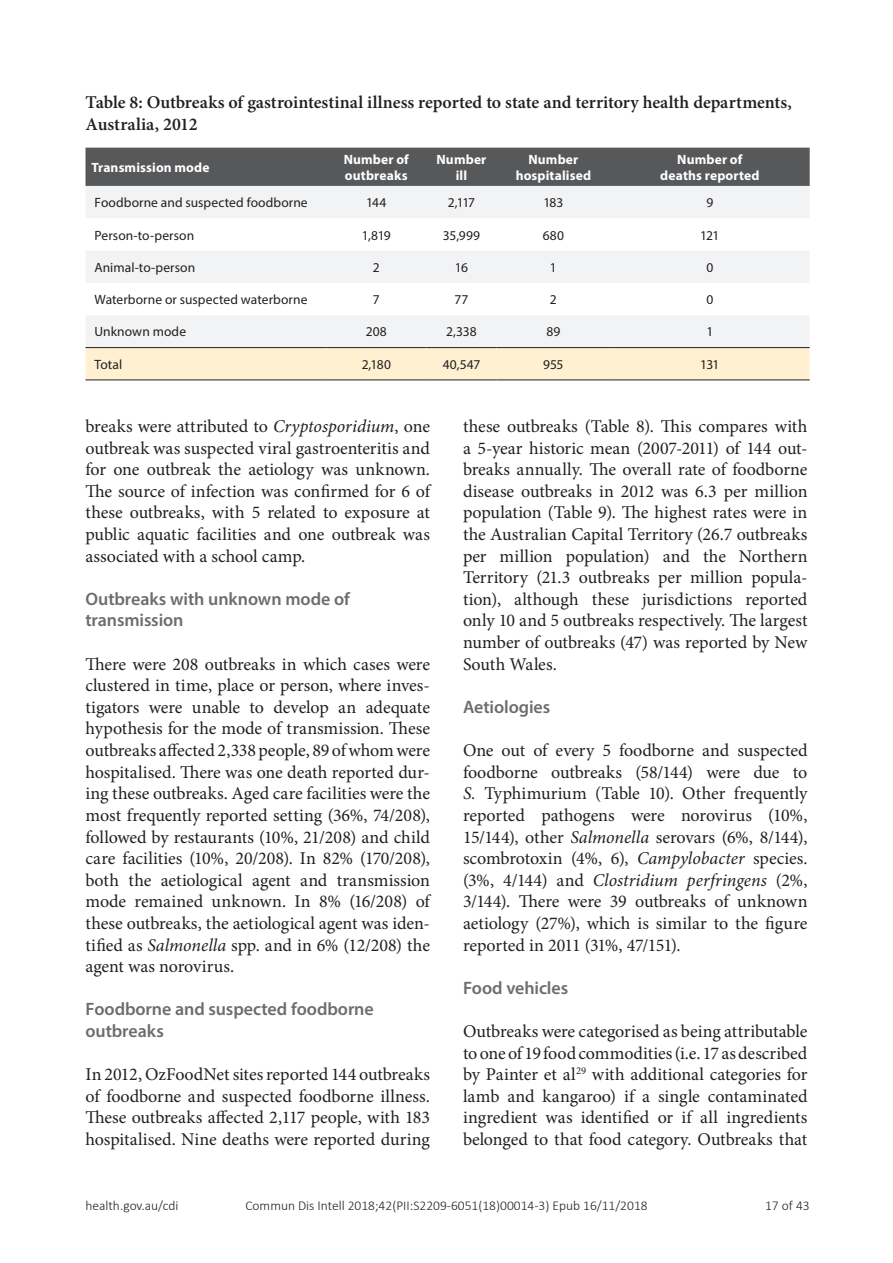
<style>
.page{position:relative;width:893px;height:1263px;background:#fff}
.page>*{position:absolute;margin:0;border:0;box-sizing:border-box;transform-origin:0 0}
.t1{font:18px/21.6px "Minion Pro";color:#231f20;text-align:justify}
.Figure_table_Title{font:600 18px/21.6px "Minion Pro";letter-spacing:-.005em;color:#231f20}
.t2{font:600 18px/21.6px "Myriad Pro";letter-spacing:-.005em;color:#6c6d70}
.Table_text{font:13.5px "Myriad Pro";letter-spacing:.005em;color:#231f20}
.t3{font:300 13.5px "Calibri";color:#231f20}
.Table_H1{font:700 13.5px/16.2px "Myriad Pro";letter-spacing:.01em;color:#fff;text-align:center}
.s1{font-style:italic}
</style>
<div class="page">
<div style="left:86px;top:148px;width:724px;height:38px;background:#57585a"></div>
<svg style="left:86px;top:186px;width:723px;height:161px;fill:#f2f3f4"></svg>
<div style="left:86px;top:348px;width:724px;height:32px;background:#fef0d0"></div>
<hr style="left:86px;top:347px;width:240px;height:1px;background:#231f20">
<hr style="left:326px;top:347px;width:100px;height:1px;background:#231f20">
<hr style="left:426px;top:347px;width:71px;height:1px;background:#231f20">
<hr style="left:497px;top:347px;width:113px;height:1px;background:#231f20">
<hr style="left:610px;top:347px;width:200px;height:1px;background:#231f20">
<hr style="left:86px;top:380px;width:240px;height:1px;background:#231f20">
<hr style="left:326px;top:380px;width:100px;height:1px;background:#231f20">
<hr style="left:426px;top:380px;width:71px;height:1px;background:#231f20">
<hr style="left:497px;top:380px;width:113px;height:1px;background:#231f20">
<hr style="left:610px;top:380px;width:200px;height:1px;background:#231f20">
<p class="Figure_table_Title" style="left:86px;top:91px;width:708px">Table 8: Outbreaks of gastrointestinal illness reported to state and territory health departments,<br>Australia, 2012</p>
<p class="Table_H1" style="left:92px;top:159px;width:120px">Transmission mode</p>
<p class="Table_H1" style="left:344px;top:151px;width:67px">Number of</p>
<p class="Table_H1" style="left:345px;top:167px;width:64px">outbreaks</p>
<p class="Table_H1" style="left:677px;top:151px;width:67px">Number of</p>
<p class="Table_H1" style="left:660px;top:167px;width:101px">deaths reported</p>
<p class="Table_H1" style="left:436px;top:151px;width:51px">Number ill</p>
<p class="Table_H1" style="left:528px;top:151px;width:51px">Number</p>
<p class="Table_H1" style="left:516px;top:167px;width:77px">hospitalised</p>
<p class="Table_text" style="left:94px;top:194px;width:215px">Foodborne and suspected foodborne</p>
<p class="Table_text" style="left:366px;top:194px;width:22px">144</p>
<p class="Table_text" style="left:448px;top:194px;width:29px">2,117</p>
<p class="Table_text" style="left:543px;top:194px;width:22px">183</p>
<p class="Table_text" style="left:706px;top:194px;width:8px">9</p>
<p class="Table_text" style="left:95px;top:227px;width:101px">Person-to-person</p>
<p class="Table_text" style="left:362px;top:227px;width:30px">1,819</p>
<p class="Table_text" style="left:443px;top:227px;width:39px">35,999</p>
<p class="Table_text" style="left:543px;top:227px;width:23px">680</p>
<p class="Table_text" style="left:700px;top:227px;width:21px">121</p>
<p class="Table_text" style="left:94px;top:259px;width:102px">Animal-to-person</p>
<p class="Table_text" style="left:373px;top:259px;width:8px">2</p>
<p class="Table_text" style="left:455px;top:259px;width:15px">16</p>
<p class="Table_text" style="left:550px;top:259px;width:8px">1</p>
<p class="Table_text" style="left:706px;top:259px;width:8px">0</p>
<p class="Table_text" style="left:94px;top:291px;width:214px">Waterborne or suspected waterborne</p>
<p class="Table_text" style="left:373px;top:291px;width:8px">7</p>
<p class="Table_text" style="left:455px;top:291px;width:15px">77</p>
<p class="Table_text" style="left:550px;top:291px;width:8px">2</p>
<p class="Table_text" style="left:706px;top:291px;width:8px">0</p>
<p class="Table_text" style="left:94px;top:324px;width:93px">Unknown mode</p>
<p class="Table_text" style="left:366px;top:324px;width:22px">208</p>
<p class="Table_text" style="left:446px;top:324px;width:32px">2,338</p>
<p class="Table_text" style="left:546px;top:324px;width:15px">89</p>
<p class="Table_text" style="left:706px;top:324px;width:8px">1</p>
<p class="Table_text" style="left:94px;top:356px;width:29px">Total</p>
<p class="Table_text" style="left:362px;top:356px;width:31px">2,180</p>
<p class="Table_text" style="left:443px;top:356px;width:39px">40,547</p>
<p class="Table_text" style="left:543px;top:356px;width:22px">955</p>
<p class="Table_text" style="left:700px;top:356px;width:21px">131</p>
<p class="t1" style="left:86px;top:416px;width:346px">breaks were attributed to <span class="s1">Cryptosporidium</span>, one outbreak was suspected viral gastroenteritis and for one outbreak the aetiology was unknown.<br>The source of infection was confirmed for 6 of these outbreaks, with 5 related to exposure at public aquatic facilities and one outbreak was associated with a school camp.</p>
<h3 class="t2" style="left:86px;top:588px;width:266px">Outbreaks with unknown mode of transmission</h3>
<p class="t1" style="left:86px;top:653px;width:346px">There were 208 outbreaks in which cases were clustered in time, place or person, where inves&shy;tigators were unable to develop an adequate hypothesis for the mode of transmission. These outbreaks affected 2,338 people, 89 of whom were hospitalised. There was one death reported dur&shy;ing these outbreaks. Aged care facilities were the most frequently reported setting (36%, 74/208), followed by restaurants (10%, 21/208) and child care facilities (10%, 20/208). In 82% (170/208), both the aetiological agent and transmission mode remained unknown. In 8% (16/208) of these outbreaks, the aetiological agent was iden&shy;tified as <span class="s1">Salmonella</span> spp. and in 6% (12/208) the agent was norovirus.</p>
<h3 class="t2" style="left:86px;top:998px;width:290px">Foodborne and suspected foodborne outbreaks</h3>
<p class="t1" style="left:86px;top:1064px;width:346px">In 2012, OzFoodNet sites reported 144 outbreaks of foodborne and suspected foodborne illness.<br>These outbreaks affected 2,117 people, with 183 hospitalised. Nine deaths were reported during</p>
<p class="t1" style="left:463px;top:416px;width:346px">these outbreaks (Table 8). This compares with a 5-year historic mean (2007-2011) of 144 out&shy;breaks annually. The overall rate of foodborne disease outbreaks in 2012 was 6.3 per million population (Table 9). The highest rates were in the Australian Capital Territory (26.7 outbreaks per million population) and the Northern Territory (21.3 outbreaks per million popula&shy;tion), although these jurisdictions reported only 10 and 5 outbreaks respectively. The largest number of outbreaks (47) was reported by New South Wales.</p>
<h3 class="t2" style="left:463px;top:696px;width:89px">Aetiologies</h3>
<p class="t1" style="left:463px;top:740px;width:346px">One out of every 5 foodborne and suspected foodborne outbreaks (58/144) were due to <span class="s1">S.</span> Typhimurium (Table 10). Other frequently reported pathogens were norovirus (10%, 15/144), other <span class="s1">Salmonella</span> serovars (6%, 8/144), scombrotoxin (4%, 6), <span class="s1">Campylobacter</span> species. (3%, 4/144) and <span class="s1">Clostridium perfringens</span> (2%, 3/144). There were 39 outbreaks of unknown aetiology (27%), which is similar to the figure reported in 2011 (31%, 47/151).</p>
<h3 class="t2" style="left:463px;top:976px;width:107px">Food vehicles</h3>
<p class="t1" style="left:463px;top:1020px;width:346px">Outbreaks were categorised as being attributable to one of 19 food commodities (i.e. 17 as described by Painter et al<sup>29</sup> with additional categories for lamb and kangaroo) if a single contaminated ingredient was identified or if all ingredients belonged to that food category. Outbreaks that</p>
<p class="t3" style="left:86px;top:1197px;width:94px">health.gov.au/cdi</p>
<p class="t3" style="left:245px;top:1197px;width:404px">Commun Dis Intell 2018;42(PII:S2209-6051(18)00014-3) Epub 16/11/2018</p>
<p class="t3" style="left:765px;top:1197px;width:46px">17 of 43</p>
</div>
